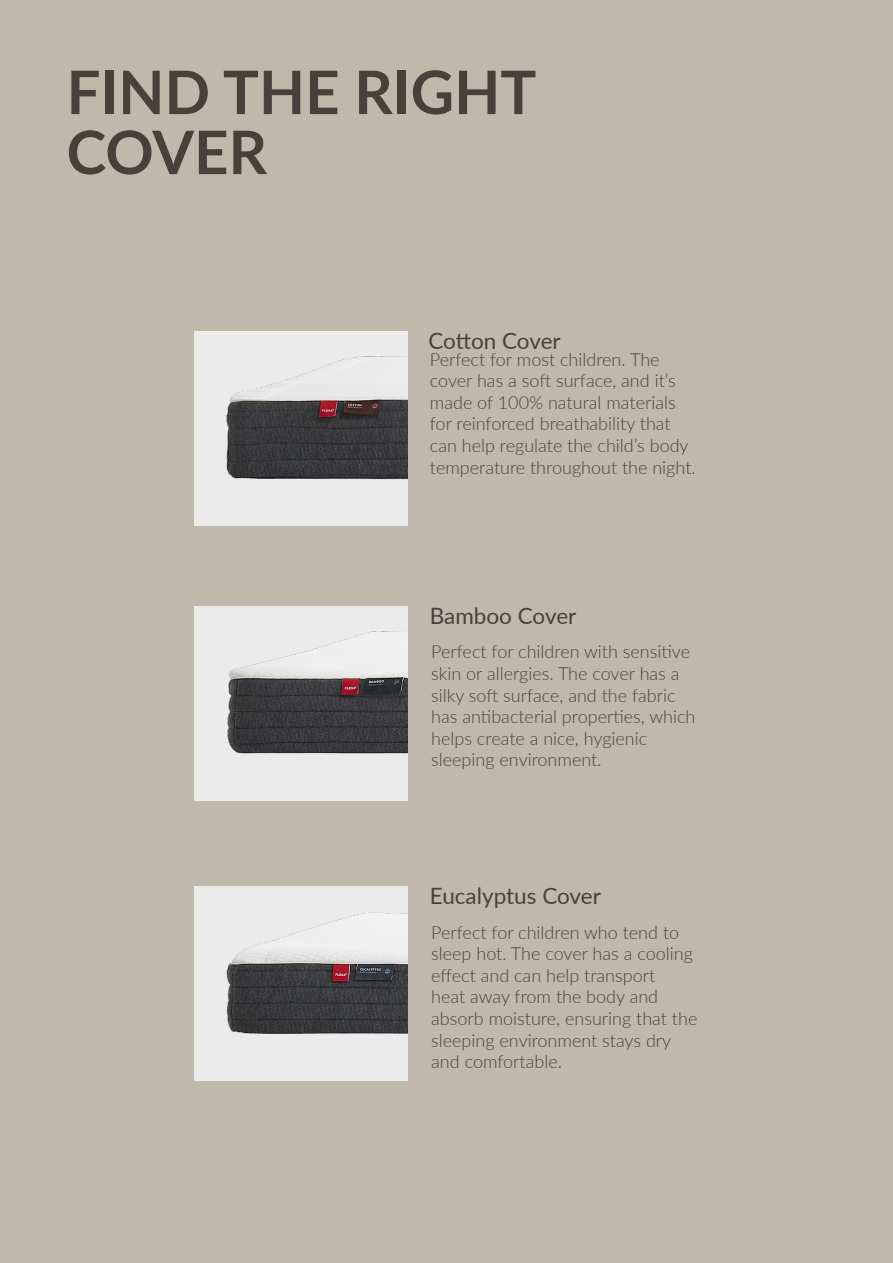
<style>
.page{position:relative;width:893px;height:1263px;background:#c1b8ac}
.page>*{position:absolute;margin:0;border:0;box-sizing:border-box;transform-origin:0 0}
.t1{font:700 60px/60px "Lato";color:#46423a}
.t2{font:22.5px "Lato";color:#46423a}
.t3{font:300 18px/21.6px "Lato";color:#46423a}
</style>
<div class="page">
<div style="left:194px;top:886px;width:213px;height:195px;background:#ebebeb"></div>
<img style="left:226px;top:912px;width:181px;height:122px">
<div style="left:194px;top:606px;width:213px;height:194px;background:#ebebeb"></div>
<img style="left:227px;top:631px;width:180px;height:123px">
<div style="left:194px;top:331px;width:213px;height:194px;background:#ebebeb"></div>
<img style="left:226px;top:356px;width:181px;height:124px">
<h1 class="t1" style="left:67px;top:60px;width:471px">FIND THE RIGHT<br>COVER</h1>
<p class="t2" style="left:428px;top:325px;width:134px">Cotton Cover</p>
<p class="t3" style="left:430px;top:348px;width:267px">Perfect for most children. The cover has a soft surface, and it’s made of 100% natural materials for reinforced breathability that can help regulate the child’s body temperature throughout the night.</p>
<p class="t2" style="left:430px;top:600px;width:148px">Bamboo Cover</p>
<p class="t3" style="left:431px;top:640px;width:266px">Perfect for children with sensitive skin or allergies. The cover has a silky soft surface, and the fabric has antibacterial properties, which helps create a nice, hygienic sleeping environment.</p>
<p class="t2" style="left:430px;top:880px;width:173px">Eucalyptus Cover</p>
<p class="t3" style="left:431px;top:921px;width:268px">Perfect for children who tend to sleep hot. The cover has a cooling effect and can help transport<br>heat away from the body and absorb moisture, ensuring that the sleeping environment stays dry and comfortable.</p>
</div>
